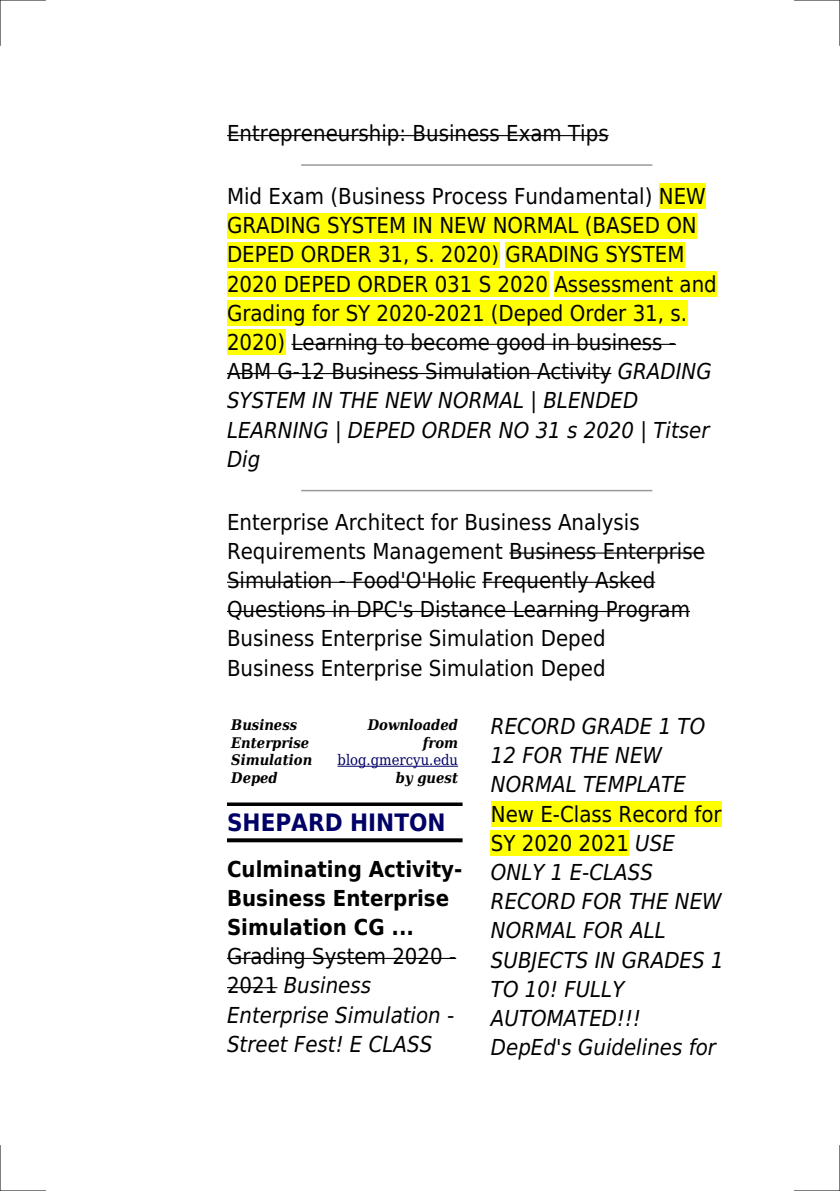
<style>
.page{position:relative;width:840px;height:1191px;background:#fff}
.page>*{position:absolute;margin:0;border:0;box-sizing:border-box;transform-origin:0 0}
.t1{font:700 24px "DejaVu Sans Condensed";color:#006}
.t2{font:22px/29.2px "DejaVu Sans Condensed";color:#000}
.t3{font:italic 22px/29.2px "DejaVu Sans Condensed";color:#000}
.t4{font:700 22px/29.2px "DejaVu Sans Condensed";color:#000}
.t5{font:italic 700 14.6px/17.6px "DejaVu Serif Condensed";color:#000}
.t6{font:14.6px "DejaVu Serif Condensed";color:#006}
.s1{font-style:italic}
.s2{font-style:normal}
</style>
<div class="page">
<hr style="left:227px;top:135px;width:381px;height:1px;background:#000">
<hr style="left:302px;top:164px;width:349px;height:2px;background:#999">
<div style="left:658px;top:184px;width:47px;height:25px;background:#ff0"></div>
<div style="left:227px;top:213px;width:469px;height:25px;background:#ff0"></div>
<div style="left:227px;top:242px;width:272px;height:26px;background:#ff0"></div>
<div style="left:505px;top:242px;width:179px;height:26px;background:#ff0"></div>
<div style="left:227px;top:271px;width:320px;height:26px;background:#ff0"></div>
<div style="left:554px;top:271px;width:162px;height:26px;background:#ff0"></div>
<div style="left:227px;top:300px;width:459px;height:26px;background:#ff0"></div>
<div style="left:227px;top:330px;width:58px;height:25px;background:#ff0"></div>
<hr style="left:291px;top:344px;width:384px;height:1px;background:#000">
<hr style="left:227px;top:373px;width:384px;height:1px;background:#000">
<hr style="left:302px;top:490px;width:349px;height:1px;background:#999">
<hr style="left:509px;top:552px;width:195px;height:1px;background:#000">
<hr style="left:227px;top:582px;width:248px;height:1px;background:#000">
<hr style="left:482px;top:582px;width:173px;height:1px;background:#000">
<hr style="left:227px;top:611px;width:462px;height:1px;background:#000">
<hr style="left:337px;top:766px;width:121px;height:1px;background:#006">
<svg style="left:227px;top:802px;width:235px;height:4px"></svg>
<svg style="left:227px;top:838px;width:235px;height:4px"></svg>
<hr style="left:227px;top:958px;width:229px;height:1px;background:#000">
<hr style="left:227px;top:987px;width:50px;height:1px;background:#000">
<div style="left:490px;top:801px;width:231px;height:26px;background:#ff0"></div>
<div style="left:490px;top:830px;width:138px;height:26px;background:#ff0"></div>
<hr style="left:0;top:0;width:45px;height:1px;background:#000">
<hr style="left:794px;top:0;width:45px;height:1px;background:#000">
<hr style="left:0;top:1190px;width:45px;height:1px;background:#000">
<hr style="left:794px;top:1190px;width:45px;height:1px;background:#000">
<hr style="left:0;top:0;width:1px;height:45px;background:#000">
<hr style="left:0;top:1145px;width:1px;height:46px;background:#000">
<hr style="left:839px;top:0;width:1px;height:45px;background:#000">
<hr style="left:839px;top:1145px;width:1px;height:46px;background:#000">
<p class="t2" style="left:227px;top:119px;width:383px">Entrepreneurship: Business Exam Tips</p>
<p class="t2" style="left:227px;top:182px;width:491px">Mid Exam (Business Process Fundamental) NEW GRADING SYSTEM IN NEW NORMAL (BASED ON DEPED ORDER 31, S. 2020) GRADING SYSTEM 2020 DEPED ORDER 031 S 2020 Assessment and Grading for SY 2020-2021 (Deped Order 31, s.<br>2020) Learning to become good in business - ABM G-12 Business Simulation Activity <span class="s1">GRADING SYSTEM IN THE NEW NORMAL | BLENDED LEARNING | DEPED ORDER NO 31 s 2020 | Titser Dig</span></p>
<p class="t2" style="left:227px;top:507px;width:479px">Enterprise Architect for Business Analysis Requirements Management Business Enterprise Simulation - Food'O'Holic Frequently Asked Questions in DPC's Distance Learning Program Business Enterprise Simulation Deped<br>Business Enterprise Simulation Deped</p>
<p class="t5" style="left:231px;top:716px;width:83px">Business<br>Enterprise<br>Simulation<br>Deped</p>
<p class="t5" style="left:367px;top:716px;width:92px;text-align:right">Downloaded from</p>
<p class="t3" style="left:490px;top:712px;width:216px">RECORD GRADE 1 TO<br>12 FOR THE NEW<br>NORMAL TEMPLATE</p>
<p class="t3" style="left:490px;top:799px;width:234px"><span class="s2">New E-Class Record for<br>SY 2020 2021</span> USE<br>ONLY 1 E-CLASS<br>RECORD FOR THE NEW<br>NORMAL FOR ALL<br>SUBJECTS IN GRADES 1<br>TO 10! FULLY<br>AUTOMATED!!!<br>DepEd's Guidelines for</p>
<p class="t6" style="left:337px;top:751px;width:122px">blog.gmercyu.edu</p>
<p class="t5" style="left:396px;top:768px;width:64px">by guest</p>
<p class="t1" style="left:227px;top:808px;width:220px">SHEPARD HINTON</p>
<p class="t4" style="left:227px;top:854px;width:237px">Culminating Activity-<br>Business Enterprise<br>Simulation CG ...</p>
<p class="t3" style="left:227px;top:942px;width:230px"><span class="s2">Grading System 2020 -<br>2021</span> Business<br>Enterprise Simulation -<br>Street Fest! E CLASS</p>
</div>
